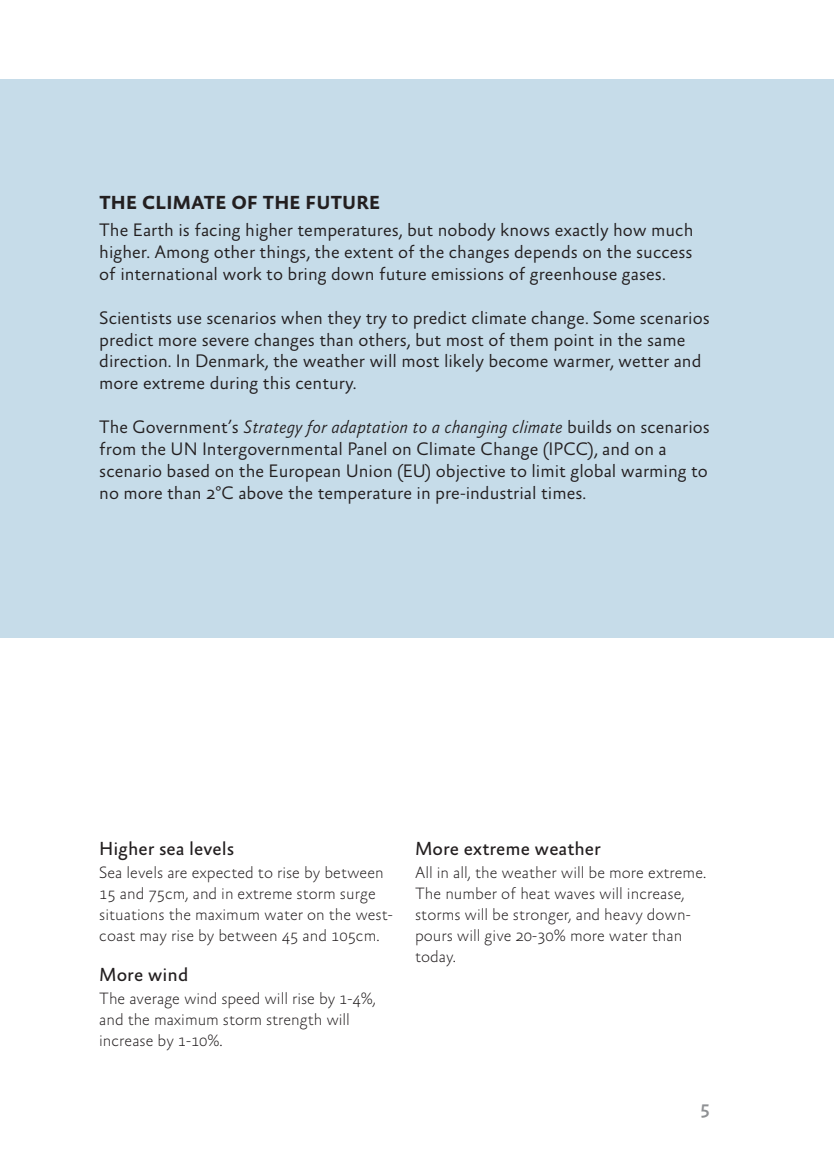
<style>
.page{position:relative;width:834px;height:1176px;background:#fff}
.page>*{position:absolute;margin:0;border:0;box-sizing:border-box;transform-origin:0 0}
.t1{font:19.25px "Absara Sans OT";color:#231f20}
.t2{font:700 19.25px "Absara Sans OT";letter-spacing:.01em;color:#231f20}
.t3{font:500 19.25px "Absara Sans OT";color:#8f9194}
.t4{font:300 18.38px/21.9px "Absara Sans OT";color:#231f20}
.t5{font:100 16.62px/21px "Absara Sans OT";color:#231f20}
.s1{font-style:italic}
</style>
<div class="page">
<div style="left:0;top:79px;width:833px;height:559px;background:#c6dce9"></div>
<p class="t2" style="left:99px;top:193px;width:282px">THE CLIMATE OF THE FUTURE</p>
<p class="t4" style="left:99px;top:220px;width:595px;text-align:justify">The Earth is facing higher temperatures, but nobody knows exactly how much higher. Among other things, the extent of the changes depends on the success of international work to bring down future emissions of greenhouse gases.</p>
<p class="t4" style="left:99px;top:307px;width:612px">Scientists use scenarios when they try to predict climate change. Some scenarios predict more severe changes than others, but most of them point in the same direction. In Denmark, the weather will most likely become warmer, wetter and more extreme during this century.</p>
<p class="t4" style="left:99px;top:417px;width:612px">The Government’s <span class="s1">Strategy for adaptation to a changing climate</span> builds on scenarios from the UN Intergovernmental Panel on Climate Change (IPCC), and on a scenario based on the European Union (EU) objective to limit global warming to no more than 2°C above the temperature in pre-industrial times.</p>
<p class="t1" style="left:99px;top:838px;width:136px">Higher sea levels</p>
<p class="t5" style="left:99px;top:862px;width:295px">Sea levels are expected to rise by between 15 and 75cm, and in extreme storm surge situations the maximum water on the west&shy;coast may rise by between 45 and 105cm.</p>
<p class="t1" style="left:99px;top:964px;width:91px">More wind</p>
<p class="t5" style="left:99px;top:988px;width:278px">The average wind speed will rise by 1-4%, and the maximum storm strength will increase by 1-10%.</p>
<p class="t1" style="left:415px;top:838px;width:187px">More extreme weather</p>
<p class="t5" style="left:415px;top:862px;width:293px">All in all, the weather will be more extreme.<br>The number of heat waves will increase, storms will be stronger, and heavy down&shy;pours will give 20-30% more water than today.</p>
<p class="t3" style="left:699px;top:1097px;width:11px">5</p>
</div>
